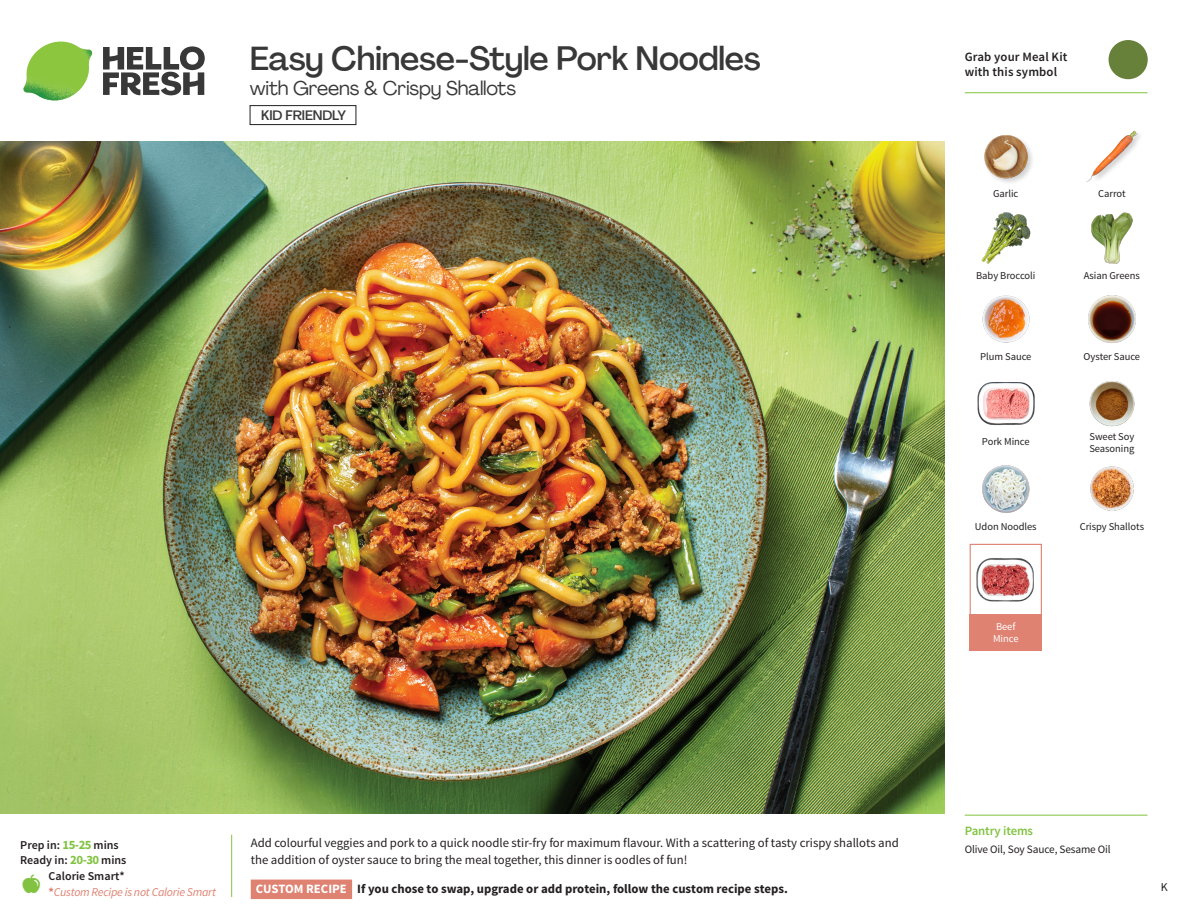
<style>
.page{position:relative;width:1188px;height:918px;background:#fff}
.page>*{position:absolute;margin:0;border:0;box-sizing:border-box;transform-origin:0 0}
._15_Titel_UK{font:500 33px "Agrandir";letter-spacing:-.01em;color:#383839}
._15_Titel_UK-2{font:19.5px "Agrandir";letter-spacing:-.01em;color:#383839}
.t1{font:500 13.5px "Agrandir";letter-spacing:-.01em;color:#383839}
.Step_6_Text_AU{font:12.75px/16.5px "Source Sans Pro";color:#231f20}
.Step_6_Text_AU-2{font:700 12.75px "Source Sans Pro";color:#231f20}
.t2{font:600 12.75px/15px "Source Sans Pro";letter-spacing:.01em;color:#231f20}
._04_Headers_Front{font:600 12.75px "Source Sans Pro";letter-spacing:-.01em;color:#81c340}
._04_Intro{font:600 12px "Source Sans Pro";color:#231f20}
._04_Intro-2{font:italic 12px "Source Sans Pro";letter-spacing:-.02em;color:#df8272}
.t3{font:12px "Source Sans Pro";color:#231f20}
._05_Pantry{font:11.25px "Source Sans Pro";letter-spacing:-.01em;color:#231f20}
._18_FRONT_ingredients{font:10.5px/12px "Source Sans Pro";letter-spacing:-.005em;color:#231f20}
._18_FRONT_ingredients-2{font:10.5px/12px "Source Sans Pro";letter-spacing:-.005em;color:#fff}
.s1{font-weight:700;font-size:12.75px;color:#81c340}
.s2{font-weight:700;font-style:normal}
.s3{color:#fff}
</style>
<div class="page">
<svg style="left:103px;top:46px;width:102px;height:49px"></svg>
<img style="left:23px;top:42px;width:69px;height:59px">
<svg style="left:231px;top:834px;width:122px;height:65px"></svg>
<img style="left:0;top:142px;width:945px;height:672px">
<div style="left:970px;top:544px;width:72px;height:72px;border:1px solid #df8272"></div>
<div style="left:970px;top:614px;width:72px;height:37px;background:#df8272"></div>
<img style="left:977px;top:558px;width:57px;height:44px">
<img style="left:1088px;top:295px;width:48px;height:48px">
<img style="left:1089px;top:381px;width:46px;height:46px">
<img style="left:977px;top:382px;width:57px;height:44px">
<img style="left:982px;top:465px;width:48px;height:48px">
<img style="left:982px;top:295px;width:48px;height:48px">
<img style="left:981px;top:212px;width:50px;height:52px">
<img style="left:1091px;top:212px;width:42px;height:52px">
<img style="left:984px;top:135px;width:48px;height:48px">
<img style="left:1086px;top:130px;width:54px;height:52px">
<img style="left:1090px;top:466px;width:44px;height:45px">
<hr style="left:965px;top:815px;width:183px;height:1px;background:#81c340">
<svg style="left:1091px;top:40px;width:57px;height:54px"></svg>
<hr style="left:965px;top:92px;width:183px;height:1px;background:#81c340">
<div style="left:250px;top:105px;width:106px;height:20px;border:1px solid #231f20"></div>
<p class="_15_Titel_UK" style="left:250px;top:38px;width:512px">Easy Chinese-Style Pork Noodles</p>
<p class="_15_Titel_UK-2" style="left:250px;top:76px;width:268px">with Greens &amp; Crispy Shallots</p>
<p class="t1" style="left:261px;top:107px;width:86px">KID FRIENDLY</p>
<p class="t2" style="left:965px;top:50px;width:104px">Grab your Meal Kit with this symbol</p>
<p class="_18_FRONT_ingredients" style="left:993px;top:188px;width:27px">Garlic</p>
<p class="_18_FRONT_ingredients" style="left:1098px;top:188px;width:29px">Carrot</p>
<p class="_18_FRONT_ingredients" style="left:976px;top:270px;width:61px">Baby Broccoli</p>
<p class="_18_FRONT_ingredients" style="left:1084px;top:270px;width:57px">Asian Greens</p>
<p class="_18_FRONT_ingredients" style="left:980px;top:351px;width:53px">Plum Sauce</p>
<p class="_18_FRONT_ingredients" style="left:1084px;top:351px;width:58px">Oyster Sauce</p>
<p class="_18_FRONT_ingredients" style="left:982px;top:435px;width:49px">Pork Mince</p>
<p class="_18_FRONT_ingredients" style="left:1089px;top:431px;width:47px">Sweet Soy<br>Seasoning</p>
<p class="_18_FRONT_ingredients" style="left:975px;top:521px;width:63px">Udon Noodles</p>
<p class="_18_FRONT_ingredients" style="left:1080px;top:521px;width:66px">Crispy Shallots</p>
<p class="_18_FRONT_ingredients-2" style="left:993px;top:620px;width:27px">Beef<br>Mince</p>
<p class="_04_Intro" style="left:20px;top:837px;width:100px">Prep in: <span class="s1">15-25</span> mins</p>
<p class="_04_Intro" style="left:20px;top:852px;width:108px">Ready in: <span class="s1">20-30</span> mins</p>
<p class="_04_Intro" style="left:49px;top:869px;width:78px">Calorie Smart*</p>
<p class="_04_Intro-2" style="left:49px;top:885px;width:169px"><span class="s2">*</span>Custom Recipe is not Calorie Smart</p>
<p class="Step_6_Text_AU" style="left:251px;top:835px;width:650px">Add colourful veggies and pork to a quick noodle stir-fry for maximum flavour. With a scattering of tasty crispy shallots and the addition of oyster sauce to bring the meal together, this dinner is oodles of fun!</p>
<p class="Step_6_Text_AU-2" style="left:256px;top:881px;width:533px"><span class="s3">CUSTOM RECIPE</span> If you chose to swap, upgrade or add protein, follow the custom recipe steps.</p>
<p class="_04_Headers_Front" style="left:965px;top:822px;width:70px">Pantry items</p>
<p class="_05_Pantry" style="left:965px;top:842px;width:148px">Olive Oil, Soy Sauce, Sesame Oil</p>
<p class="t3" style="left:1161px;top:879px;width:8px">K</p>
</div>
